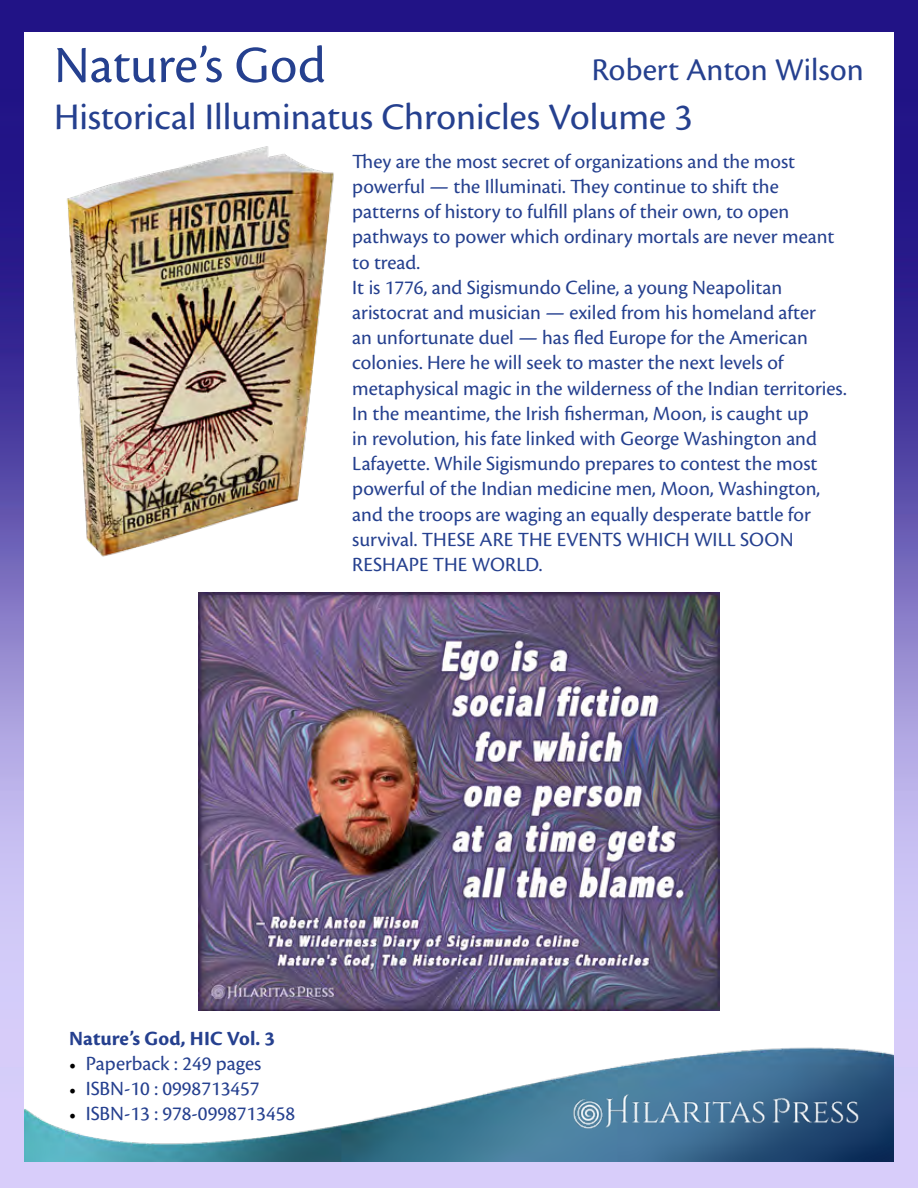
<style>
.page{position:relative;width:918px;height:1188px;background:#fff}
.page>*{position:absolute;margin:0;border:0;box-sizing:border-box;transform-origin:0 0}
.t1{font:54px "Cronos Pro";color:#25408f}
.t2{font:39px "Cronos Pro";color:#25408f}
.t3{font:33px "Cronos Pro";color:#25408f}
.t4{font:21px/25.2px "Cronos Pro";color:#25408f}
.t5{font:700 21px "Cronos Pro";letter-spacing:.005em;color:#25408f}
.s1{font-family:"Minion Pro";font-size:18px;color:#000}
</style>
<div class="page">
<img style="left:0;top:0;width:918px;height:1188px">
<div style="left:24px;top:32px;width:869px;height:1130px;background:#fff"></div>
<img style="left:24px;top:1010px;width:869px;height:152px">
<img style="left:570px;top:1091px;width:294px;height:39px">
<img style="left:67px;top:146px;width:267px;height:411px">
<img style="left:198px;top:593px;width:522px;height:417px">
<h1 class="t1" style="left:54px;top:34px;width:273px">Nature’s God</h1>
<h2 class="t2" style="left:54px;top:94px;width:640px">Historical Illuminatus Chronicles Volume 3</h2>
<p class="t4" style="left:352px;top:149px;width:496px">They are the most secret of organizations and the most powerful — the Illuminati. They continue to shift the patterns of history to fulfill plans of their own, to open pathways to power which ordinary mortals are never meant to tread.<br>It is 1776, and Sigismundo Celine, a young Neapolitan aristocrat and musician — exiled from his homeland after<br>an unfortunate duel — has fled Europe for the American colonies. Here he will seek to master the next levels of metaphysical magic in the wilderness of the Indian territories.<br>In the meantime, the Irish fisherman, Moon, is caught up<br>in revolution, his fate linked with George Washington and Lafayette. While Sigismundo prepares to contest the most powerful of the Indian medicine men, Moon, Washington, and the troops are waging an equally desperate battle for survival. THESE ARE THE EVENTS WHICH WILL SOON RESHAPE THE WORLD.</p>
<h3 class="t3" style="left:592px;top:51px;width:274px">Robert Anton Wilson</h3>
<p class="t5" style="left:69px;top:1026px;width:207px">Nature’s God, HIC Vol. 3</p>
<p class="t4" style="left:69px;top:1051px;width:194px"><span class="s1">•</span> Paperback : 249 pages</p>
<p class="t4" style="left:69px;top:1076px;width:192px"><span class="s1">•</span> ISBN-10 : 0998713457</p>
<p class="t4" style="left:69px;top:1101px;width:227px"><span class="s1">•</span> ISBN-13 : 978-0998713458</p>
</div>
